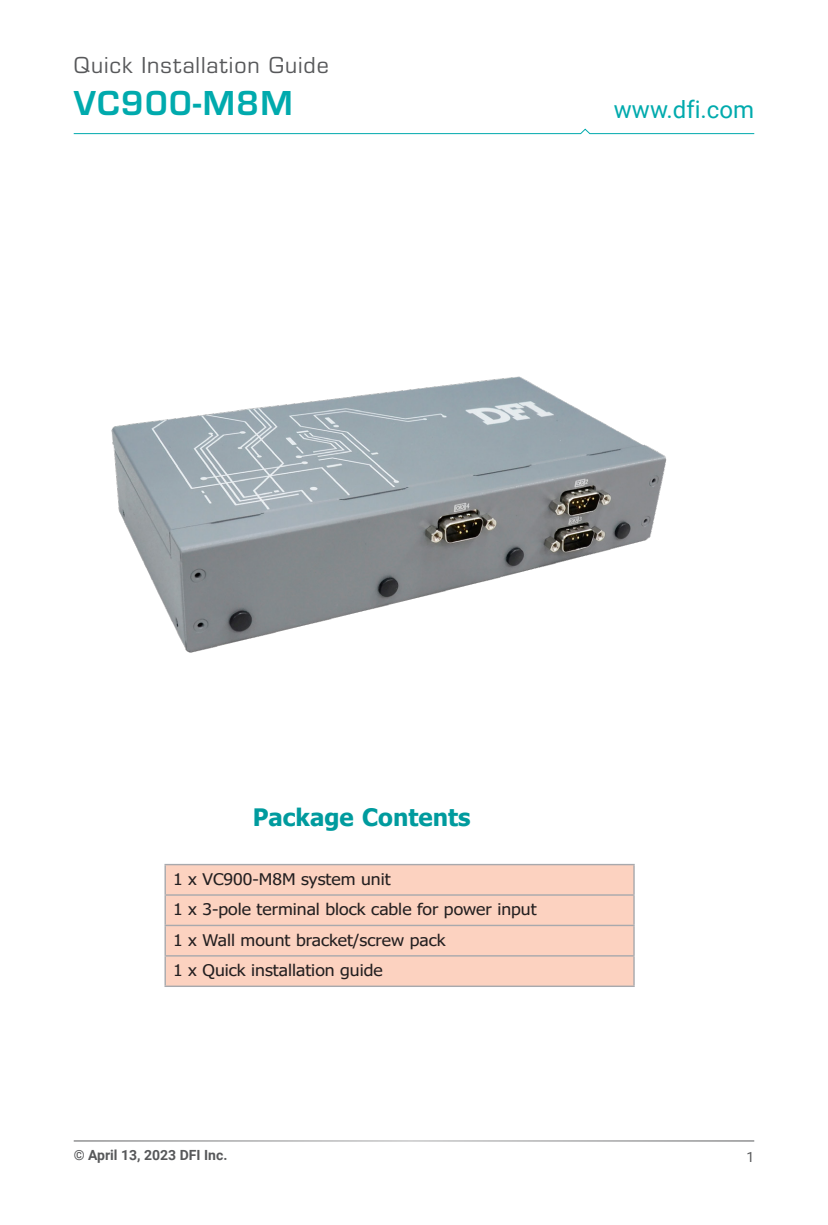
<style>
.page{position:relative;width:828px;height:1225px;background:#fff}
.page>*{position:absolute;margin:0;border:0;box-sizing:border-box;transform-origin:0 0}
.Heading{font:700 36px "Eurostile";letter-spacing:.04em;color:#00aaad}
.Heading-2{font:24px "Eurostile";letter-spacing:.04em;color:#57585a}
.Heading-3{font:700 24px "Tahoma";color:#009b9e}
.t1{font:24px "Roboto";color:#00aaad}
.t2{font:16px "Tahoma";color:#231f20;scale:1.1 1}
.t3{font:700 14px "Roboto";color:#57585a}
.t4{font:14px "Roboto";color:#57585a}
</style>
<div class="page">
<hr style="left:74px;top:1140px;width:680px;height:1px;background:#57585a">
<svg style="left:73px;top:128px;width:682px;height:7px"></svg>
<img style="left:111px;top:377px;width:555px;height:275px">
<div style="left:166px;top:865px;width:467px;height:120px;background:#fcd2c0"></div>
<hr style="left:164px;top:864px;width:471px;height:1px;background:#a8a9ad">
<hr style="left:164px;top:865px;width:2px;height:29px;background:#a8a9ad">
<hr style="left:633px;top:865px;width:2px;height:29px;background:#a8a9ad">
<hr style="left:164px;top:894px;width:471px;height:1px;background:#a8a9ad">
<hr style="left:164px;top:895px;width:2px;height:29px;background:#a8a9ad">
<hr style="left:633px;top:895px;width:2px;height:29px;background:#a8a9ad">
<hr style="left:164px;top:924px;width:471px;height:2px;background:#a8a9ad">
<hr style="left:164px;top:926px;width:2px;height:29px;background:#a8a9ad">
<hr style="left:633px;top:926px;width:2px;height:29px;background:#a8a9ad">
<hr style="left:164px;top:955px;width:471px;height:1px;background:#a8a9ad">
<hr style="left:164px;top:956px;width:2px;height:29px;background:#a8a9ad">
<hr style="left:633px;top:956px;width:2px;height:29px;background:#a8a9ad">
<hr style="left:164px;top:985px;width:471px;height:2px;background:#a8a9ad">
<p class="Heading-2" style="left:74px;top:48px;width:257px">Quick Installation Guide</p>
<p class="Heading" style="left:74px;top:77px;width:220px">VC900-M8M</p>
<h2 class="t1" style="left:614px;top:92px;width:142px">www.dfi.com</h2>
<p class="Heading-3" style="left:253px;top:801px;width:219px">Package Contents</p>
<p class="t2" style="left:173px;top:868px;width:199px">1 x VC900-M8M system unit</p>
<p class="t2" style="left:173px;top:898px;width:332px">1 x 3-pole terminal block cable for power input</p>
<p class="t2" style="left:173px;top:929px;width:249px">1 x Wall mount bracket/screw pack</p>
<p class="t2" style="left:173px;top:959px;width:192px">1 x Quick installation guide</p>
<p class="t3" style="left:74px;top:1145px;width:155px">© April 13, 2023 DFI Inc.</p>
<p class="t4" style="left:746px;top:1147px;width:9px">1</p>
</div>
